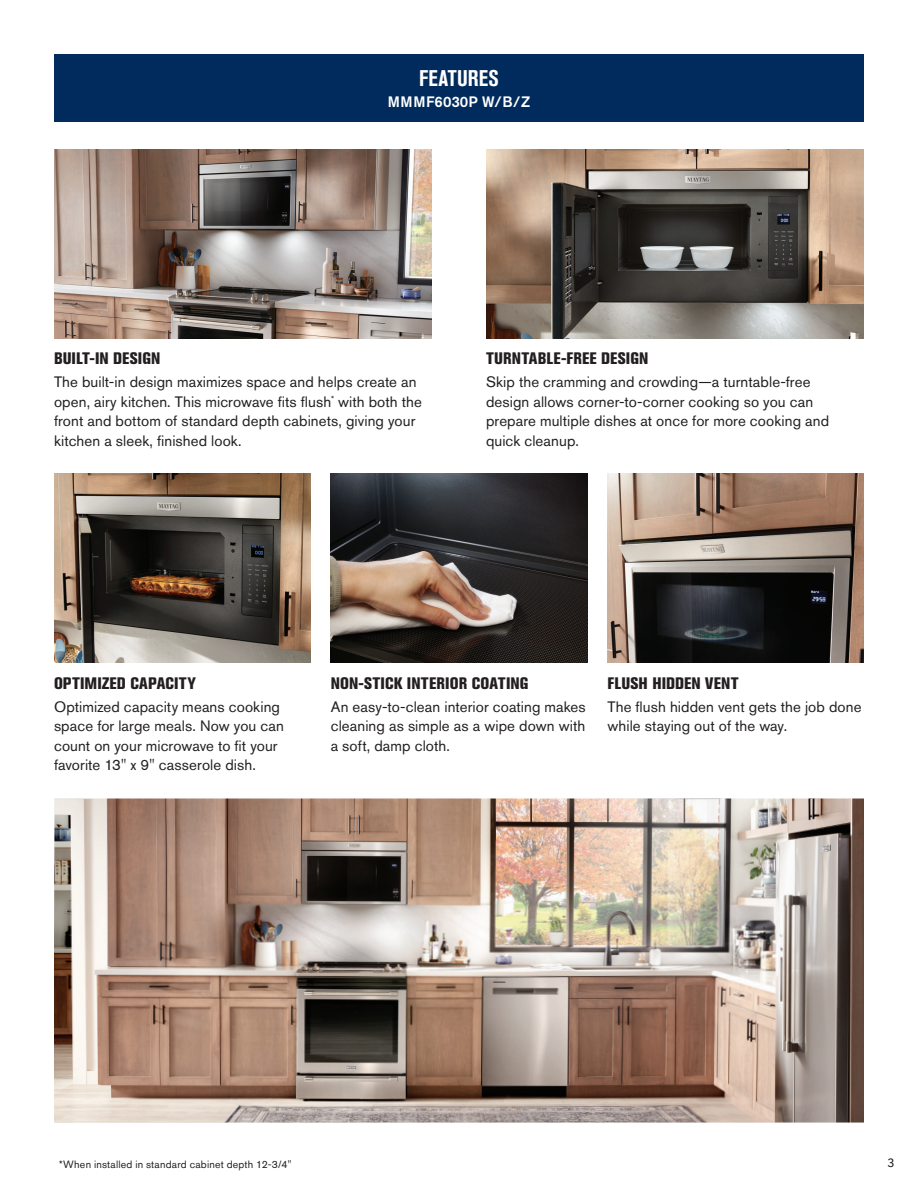
<style>
.page{position:relative;width:918px;height:1188px;background:#fff}
.page>*{position:absolute;margin:0;border:0;box-sizing:border-box;transform-origin:0 0}
.t1{font:700 condensed 22.5px "Akzidenz Grotesk BE";letter-spacing:.015em;color:#fff}
.Feature_Name_-_back{font:800 condensed 16.5px "Akzidenz Grotesk BE";letter-spacing:.01em;color:#231f20}
.Copy{font:15px/19.5px "Akzidenz Grotesk BE";letter-spacing:.005em;color:#231f20}
.t2{font:500 15px "Akzidenz Grotesk BE";color:#fff}
.t3{font:500 12px "Avenir Next";color:#231f20}
.disclaimer{font:10.5px "Akzidenz Grotesk BE";letter-spacing:.02em;color:#231f20}
</style>
<div class="page">
<img style="left:608px;top:474px;width:256px;height:189px">
<img style="left:331px;top:474px;width:256px;height:189px">
<img style="left:54px;top:474px;width:256px;height:189px">
<img style="left:486px;top:149px;width:378px;height:189px">
<img style="left:54px;top:799px;width:810px;height:324px">
<img style="left:54px;top:149px;width:378px;height:189px">
<div style="left:54px;top:54px;width:810px;height:68px;background:#002b5c"></div>
<p class="t1" style="left:419px;top:65px;width:81px">FEATURES</p>
<p class="t2" style="left:388px;top:92px;width:144px">MMMF6030P W/B/Z</p>
<p class="Feature_Name_-_back" style="left:54px;top:349px;width:108px">BUILT-IN DESIGN</p>
<p class="Copy" style="left:54px;top:372px;width:369px">The built-in design maximizes space and helps create an open, airy kitchen. This microwave fits flush<sup>*</sup> with both the front and bottom of standard depth cabinets, giving your kitchen a sleek, finished look.</p>
<p class="Feature_Name_-_back" style="left:486px;top:349px;width:164px">TURNTABLE-FREE DESIGN</p>
<p class="Copy" style="left:486px;top:372px;width:345px">Skip the cramming and crowding—a turntable-free design allows corner-to-corner cooking so you can prepare multiple dishes at once for more cooking and quick cleanup.</p>
<p class="Feature_Name_-_back" style="left:54px;top:673px;width:144px">OPTIMIZED CAPACITY</p>
<p class="Copy" style="left:54px;top:697px;width:231px">Optimized capacity means cooking space for large meals. Now you can count on your microwave to fit your favorite 13" x 9" casserole dish.</p>
<p class="Feature_Name_-_back" style="left:331px;top:673px;width:199px">NON-STICK INTERIOR COATING</p>
<p class="Copy" style="left:331px;top:697px;width:257px;text-align:justify">An easy-to-clean interior coating makes cleaning as simple as a wipe down with a soft, damp cloth.</p>
<p class="Feature_Name_-_back" style="left:608px;top:673px;width:133px">FLUSH HIDDEN VENT</p>
<p class="Copy" style="left:608px;top:697px;width:256px">The flush hidden vent gets the job done while staying out of the way.</p>
<p class="disclaimer" style="left:59px;top:1158px;width:234px">*When installed in standard cabinet depth 12-3/4"</p>
<p class="t3" style="left:887px;top:1153px;width:9px">3</p>
</div>
